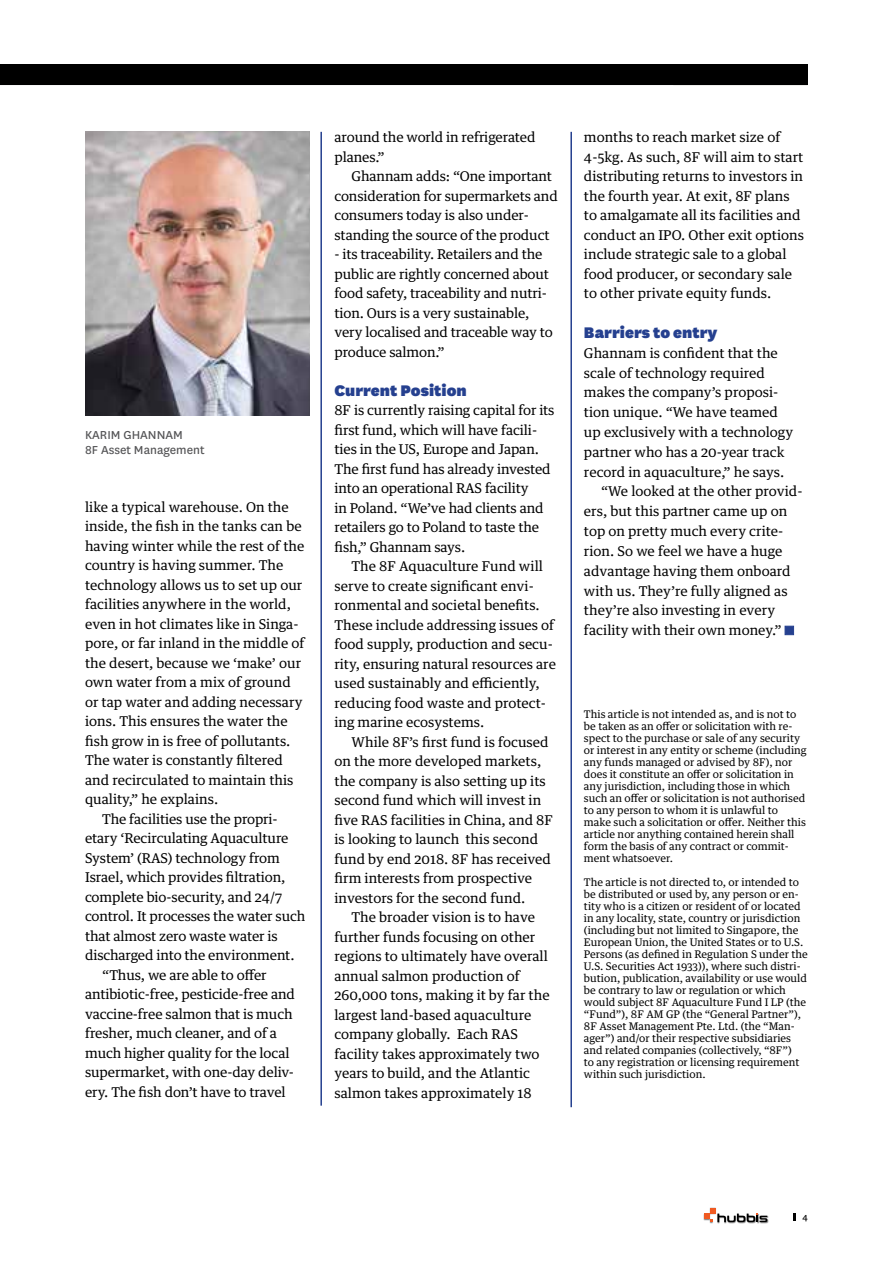
<style>
.page{position:relative;width:893px;height:1263px;background:#fff}
.page>*{position:absolute;margin:0;border:0;box-sizing:border-box;transform-origin:0 0}
.t1{font:900 18px "National";color:#25408f}
.t2{font:13.5px/19.5px "Guardian Text Egyp";color:#000}
.t3{font:13.5px/15px "National";color:#545456}
.t4{font:10.5px/12px "Guardian Text Egyp";color:#000}
.t5{font:10.5px "National";color:#000}
</style>
<div class="page">
<img style="left:703px;top:1207px;width:65px;height:16px">
<svg style="left:704px;top:1208px;width:63px;height:14px"></svg>
<svg style="left:793px;top:1213px;width:3px;height:7px"></svg>
<div style="left:785px;top:626px;width:9px;height:9px;background:#25408f;border:1px solid #25408f"></div>
<hr style="left:320px;top:132px;width:2px;height:974px;background:#25408f">
<hr style="left:570px;top:132px;width:2px;height:975px;background:#25408f">
<img style="left:85px;top:132px;width:224px;height:283px">
<div style="left:0;top:65px;width:808px;height:20px;background:#000"></div>
<p class="t3" style="left:85px;top:427px;width:121px">KARIM GHANNAM<br>8F Asset Management</p>
<p class="t2" style="left:85px;top:496px;width:205px">like a typical warehouse. On the</p>
<p class="t2" style="left:85px;top:515px;width:218px">inside, the fish in the tanks can be</p>
<p class="t2" style="left:85px;top:535px;width:221px">having winter while the rest of the</p>
<p class="t2" style="left:85px;top:554px;width:200px">country is having summer. The</p>
<p class="t2" style="left:85px;top:574px;width:219px">technology allows us to set up our</p>
<p class="t2" style="left:85px;top:593px;width:207px">facilities anywhere in the world,</p>
<p class="t2" style="left:85px;top:613px;width:215px">even in hot climates like in Singa-</p>
<p class="t2" style="left:85px;top:632px;width:221px">pore, or far inland in the middle of</p>
<p class="t2" style="left:85px;top:652px;width:218px">the desert, because we ‘make’ our</p>
<p class="t2" style="left:85px;top:671px;width:207px">own water from a mix of ground</p>
<p class="t2" style="left:85px;top:691px;width:219px">or tap water and adding necessary</p>
<p class="t2" style="left:85px;top:710px;width:204px">ions. This ensures the water the</p>
<p class="t2" style="left:85px;top:730px;width:207px">fish grow in is free of pollutants.</p>
<p class="t2" style="left:85px;top:749px;width:199px">The water is constantly filtered</p>
<p class="t2" style="left:85px;top:769px;width:210px">and recirculated to maintain this</p>
<p class="t2" style="left:85px;top:788px;width:135px">quality,” he explains.</p>
<p class="t2" style="left:102px;top:808px;width:177px">The facilities use the propri-</p>
<p class="t2" style="left:85px;top:827px;width:205px">etary ‘Recirculating Aquaculture</p>
<p class="t2" style="left:85px;top:846px;width:196px">System’ (RAS) technology from</p>
<p class="t2" style="left:85px;top:866px;width:202px">Israel, which provides filtration,</p>
<p class="t2" style="left:85px;top:885px;width:199px">complete bio-security, and 24/7</p>
<p class="t2" style="left:85px;top:905px;width:222px">control. It processes the water such</p>
<p class="t2" style="left:85px;top:924px;width:194px">that almost zero waste water is</p>
<p class="t2" style="left:85px;top:944px;width:211px">discharged into the environment.</p>
<p class="t2" style="left:102px;top:963px;width:166px">“Thus, we are able to offer</p>
<p class="t2" style="left:85px;top:983px;width:211px">antibiotic-free, pesticide-free and</p>
<p class="t2" style="left:85px;top:1002px;width:209px">vaccine-free salmon that is much</p>
<p class="t2" style="left:85px;top:1022px;width:194px">fresher, much cleaner, and of a</p>
<p class="t2" style="left:85px;top:1041px;width:206px">much higher quality for the local</p>
<p class="t2" style="left:85px;top:1061px;width:211px">supermarket, with one-day deliv-</p>
<p class="t2" style="left:85px;top:1080px;width:202px">ery. The fish don’t have to travel</p>
<p class="t2" style="left:334px;top:126px;width:203px">around the world in refrigerated planes.”</p>
<p class="t2" style="left:334px;top:165px;width:225px;text-indent:17px">Ghannam adds: “One important consideration for supermarkets and consumers today is also under&shy;standing the source of the product</p>
<p class="t2" style="left:334px;top:243px;width:220px">- its traceability. Retailers and the public are rightly concerned about food safety, traceability and nutri&shy;tion. Ours is a very sustainable, very localised and traceable way to produce salmon.”</p>
<h1 class="t1" style="left:334px;top:378px;width:134px">Current Position</h1>
<p class="t2" style="left:334px;top:399px;width:222px">8F is currently raising capital for its first fund, which will have facili&shy;ties in the US, Europe and Japan.<br>The first fund has already invested into an operational RAS facility<br>in Poland. “We’ve had clients and retailers go to Poland to taste the fish,” Ghannam says.</p>
<p class="t2" style="left:334px;top:555px;width:223px;text-indent:17px">The 8F Aquaculture Fund will serve to create significant envi&shy;ronmental and societal benefits.<br>These include addressing issues of food supply, production and secu&shy;rity, ensuring natural resources are used sustainably and efficiently, reducing food waste and protect&shy;ing marine ecosystems.</p>
<p class="t2" style="left:334px;top:731px;width:220px;text-indent:17px">While 8F’s first fund is focused on the more developed markets, the company is also setting up its second fund which will invest in five RAS facilities in China, and 8F is looking to launch this second fund by end 2018. 8F has received firm interests from prospective investors for the second fund.</p>
<p class="t2" style="left:334px;top:906px;width:217px;text-indent:17px">The broader vision is to have further funds focusing on other regions to ultimately have overall annual salmon production of<br>260,000 tons, making it by far the largest land-based aquaculture company globally. Each RAS facility takes approximately two years to build, and the Atlantic salmon takes approximately 18</p>
<p class="t2" style="left:584px;top:126px;width:222px">months to reach market size of 4-5kg. As such, 8F will aim to start distributing returns to investors in the fourth year. At exit, 8F plans to amalgamate all its facilities and conduct an IPO. Other exit options include strategic sale to a global food producer, or secondary sale to other private equity funds.</p>
<h1 class="t1" style="left:584px;top:320px;width:135px">Barriers to entry</h1>
<p class="t2" style="left:584px;top:342px;width:195px">Ghannam is confident that the</p>
<p class="t2" style="left:584px;top:362px;width:183px">scale of technology required</p>
<p class="t2" style="left:584px;top:381px;width:196px">makes the company’s proposi-</p>
<p class="t2" style="left:584px;top:401px;width:196px">tion unique. “We have teamed</p>
<p class="t2" style="left:584px;top:421px;width:211px">up exclusively with a technology</p>
<p class="t2" style="left:584px;top:441px;width:202px">partner who has a 20-year track</p>
<p class="t2" style="left:584px;top:461px;width:202px">record in aquaculture,” he says.</p>
<p class="t2" style="left:601px;top:480px;width:203px">“We looked at the other provid-</p>
<p class="t2" style="left:584px;top:500px;width:205px">ers, but this partner came up on</p>
<p class="t2" style="left:584px;top:520px;width:201px">top on pretty much every crite-</p>
<p class="t2" style="left:584px;top:540px;width:200px">rion. So we feel we have a huge</p>
<p class="t2" style="left:584px;top:560px;width:208px">advantage having them onboard</p>
<p class="t2" style="left:584px;top:579px;width:205px">with us. They’re fully aligned as</p>
<p class="t2" style="left:584px;top:599px;width:193px">they’re also investing in every</p>
<p class="t2" style="left:584px;top:619px;width:199px">facility with their own money.”</p>
<p class="t4" style="left:584px;top:707px;width:224px">This article is not intended as, and is not to be taken as an offer or solicitation with re&shy;spect to the purchase or sale of any security or interest in any entity or scheme (including any funds managed or advised by 8F), nor does it constitute an offer or solicitation in any jurisdiction, including those in which such an offer or solicitation is not authorised to any person to whom it is unlawful to make such a solicitation or offer. Neither this article nor anything contained herein shall form the basis of any contract or commit&shy;ment whatsoever.</p>
<p class="t4" style="left:584px;top:875px;width:225px">The article is not directed to, or intended to be distributed or used by, any person or en&shy;tity who is a citizen or resident of or located in any locality, state, country or jurisdiction (including but not limited to Singapore, the European Union, the United States or to U.S.<br>Persons (as defined in Regulation S under the U.S. Securities Act 1933)), where such distri&shy;bution, publication, availability or use would be contrary to law or regulation or which would subject 8F Aquaculture Fund I LP (the “Fund”), 8F AM GP (the “General Partner”), 8F Asset Management Pte. Ltd. (the “Man&shy;ager”) and/or their respective subsidiaries and related companies (collectively, “8F”)<br>to any registration or licensing requirement within such jurisdiction.</p>
<p class="t5" style="left:802px;top:1210px;width:7px">4</p>
</div>
